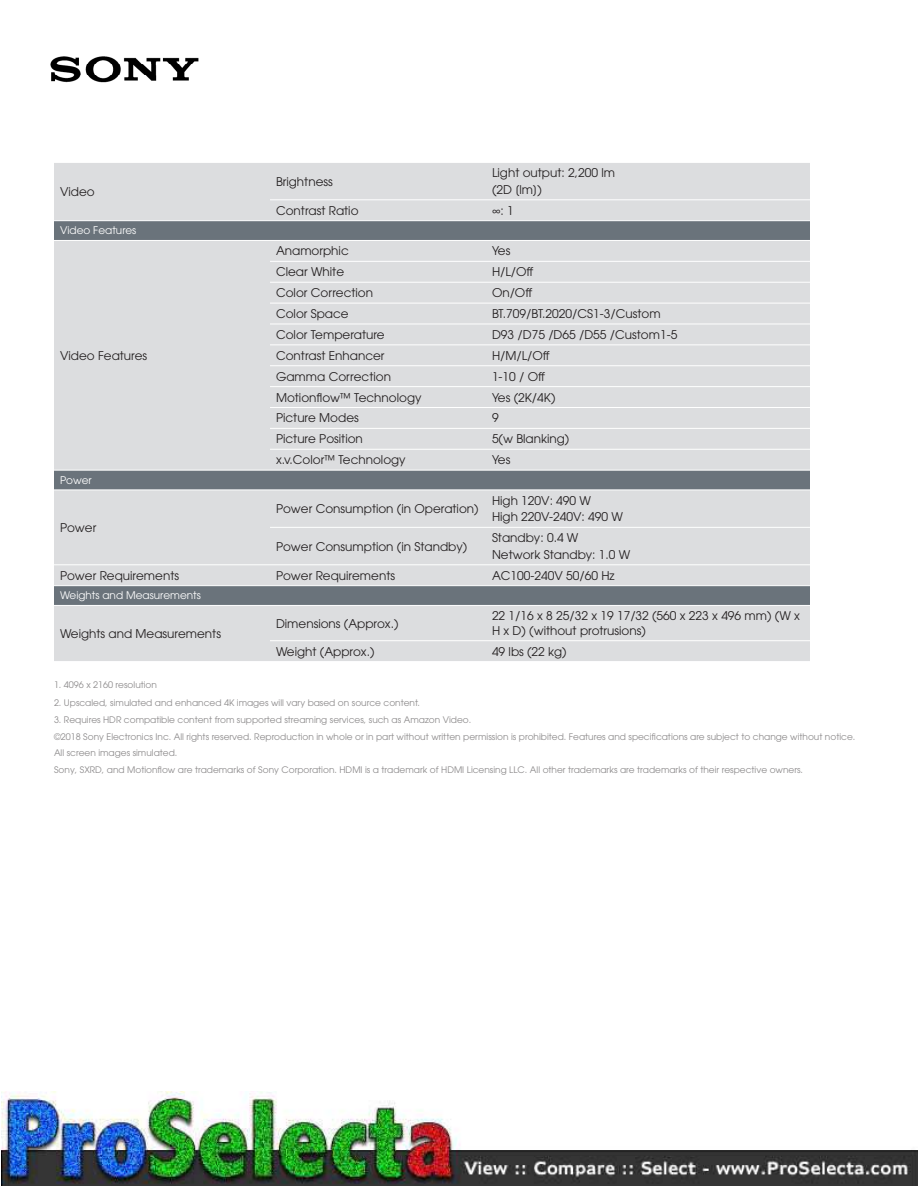
<style>
.page{position:relative;width:918px;height:1188px;background:#fff}
.page>*{position:absolute;margin:0;border:0;box-sizing:border-box;transform-origin:0 0}
.t1{font:12px/16.5px "ITC Avant Garde Std";color:#231f20}
.t2{font:10.5px "ITC Avant Garde Std";color:#fff}
.t3{font:9px/17.4px "ITC Avant Garde Std";color:#8c8a8b}
</style>
<div class="page">
<img style="left:50px;top:56px;width:149px;height:27px">
<div style="left:54px;top:163px;width:756px;height:498px;background:#dcdddf"></div>
<svg style="left:54px;top:221px;width:756px;height:384px;background:#cbcdd0"></svg>
<hr style="left:270px;top:199px;width:216px;height:1px;background:#fff">
<hr style="left:486px;top:199px;width:324px;height:1px;background:#fff">
<hr style="left:54px;top:220px;width:216px;height:1px;background:#fff">
<hr style="left:270px;top:220px;width:216px;height:1px;background:#fff">
<hr style="left:486px;top:220px;width:324px;height:1px;background:#fff">
<hr style="left:54px;top:240px;width:216px;height:1px;background:#fff">
<hr style="left:270px;top:240px;width:216px;height:1px;background:#fff">
<hr style="left:486px;top:240px;width:324px;height:1px;background:#fff">
<hr style="left:270px;top:261px;width:216px;height:1px;background:#fff">
<hr style="left:486px;top:261px;width:324px;height:1px;background:#fff">
<hr style="left:270px;top:282px;width:216px;height:1px;background:#fff">
<hr style="left:486px;top:282px;width:324px;height:1px;background:#fff">
<hr style="left:270px;top:303px;width:216px;height:1px;background:#fff">
<hr style="left:486px;top:303px;width:324px;height:1px;background:#fff">
<hr style="left:270px;top:324px;width:216px;height:1px;background:#fff">
<hr style="left:486px;top:324px;width:324px;height:1px;background:#fff">
<hr style="left:270px;top:344px;width:216px;height:1px;background:#fff">
<hr style="left:486px;top:344px;width:324px;height:1px;background:#fff">
<hr style="left:270px;top:365px;width:216px;height:1px;background:#fff">
<hr style="left:486px;top:365px;width:324px;height:1px;background:#fff">
<hr style="left:270px;top:386px;width:216px;height:1px;background:#fff">
<hr style="left:486px;top:386px;width:324px;height:1px;background:#fff">
<hr style="left:270px;top:407px;width:216px;height:1px;background:#fff">
<hr style="left:486px;top:407px;width:324px;height:1px;background:#fff">
<hr style="left:270px;top:428px;width:216px;height:1px;background:#fff">
<hr style="left:486px;top:428px;width:324px;height:1px;background:#fff">
<hr style="left:270px;top:449px;width:216px;height:1px;background:#fff">
<hr style="left:486px;top:449px;width:324px;height:1px;background:#fff">
<hr style="left:54px;top:470px;width:216px;height:1px;background:#fff">
<hr style="left:270px;top:470px;width:216px;height:1px;background:#fff">
<hr style="left:486px;top:470px;width:324px;height:1px;background:#fff">
<hr style="left:54px;top:490px;width:216px;height:1px;background:#fff">
<hr style="left:270px;top:490px;width:216px;height:1px;background:#fff">
<hr style="left:486px;top:490px;width:324px;height:1px;background:#fff">
<hr style="left:270px;top:527px;width:216px;height:1px;background:#fff">
<hr style="left:486px;top:527px;width:324px;height:1px;background:#fff">
<hr style="left:54px;top:564px;width:216px;height:1px;background:#fff">
<hr style="left:270px;top:564px;width:216px;height:1px;background:#fff">
<hr style="left:486px;top:564px;width:324px;height:1px;background:#fff">
<hr style="left:54px;top:585px;width:216px;height:1px;background:#fff">
<hr style="left:270px;top:585px;width:216px;height:1px;background:#fff">
<hr style="left:486px;top:585px;width:324px;height:1px;background:#fff">
<hr style="left:54px;top:605px;width:216px;height:1px;background:#fff">
<hr style="left:270px;top:605px;width:216px;height:1px;background:#fff">
<hr style="left:486px;top:605px;width:324px;height:1px;background:#fff">
<hr style="left:270px;top:640px;width:216px;height:1px;background:#fff">
<hr style="left:486px;top:640px;width:324px;height:1px;background:#fff">
<img style="left:1px;top:1092px;width:917px;height:94px">
<p class="t1" style="left:60px;top:183px;width:36px">Video</p>
<p class="t2" style="left:60px;top:224px;width:78px">Video Features</p>
<p class="t1" style="left:60px;top:347px;width:89px">Video Features</p>
<p class="t2" style="left:60px;top:474px;width:33px">Power</p>
<p class="t1" style="left:60px;top:519px;width:38px">Power</p>
<p class="t1" style="left:276px;top:173px;width:58px">Brightness</p>
<p class="t1" style="left:492px;top:164px;width:125px">Light output: 2,200 lm (2D [lm])</p>
<p class="t1" style="left:276px;top:202px;width:84px">Contrast Ratio</p>
<p class="t1" style="left:492px;top:202px;width:23px">∞: 1</p>
<p class="t1" style="left:276px;top:243px;width:74px">Anamorphic</p>
<p class="t1" style="left:492px;top:243px;width:20px">Yes</p>
<p class="t1" style="left:276px;top:263px;width:70px">Clear White</p>
<p class="t1" style="left:492px;top:263px;width:43px">H/L/Off</p>
<p class="t1" style="left:276px;top:284px;width:99px">Color Correction</p>
<p class="t1" style="left:492px;top:284px;width:42px">On/Off</p>
<p class="t1" style="left:276px;top:305px;width:74px">Color Space</p>
<p class="t1" style="left:492px;top:305px;width:170px">BT.709/BT.2020/CS1-3/Custom</p>
<p class="t1" style="left:276px;top:326px;width:110px">Color Temperature</p>
<p class="t1" style="left:492px;top:326px;width:187px">D93 /D75 /D65 /D55 /Custom1-5</p>
<p class="t1" style="left:276px;top:347px;width:110px">Contrast Enhancer</p>
<p class="t1" style="left:492px;top:347px;width:59px">H/M/L/Off</p>
<p class="t1" style="left:276px;top:368px;width:116px">Gamma Correction</p>
<p class="t1" style="left:492px;top:368px;width:54px">1-10 / Off</p>
<p class="t1" style="left:276px;top:389px;width:147px">Motionflow™ Technology</p>
<p class="t1" style="left:492px;top:389px;width:65px">Yes (2K/4K)</p>
<p class="t1" style="left:276px;top:410px;width:84px">Picture Modes</p>
<p class="t1" style="left:492px;top:410px;width:8px">9</p>
<p class="t1" style="left:276px;top:430px;width:88px">Picture Position</p>
<p class="t1" style="left:492px;top:430px;width:79px">5(w Blanking)</p>
<p class="t1" style="left:276px;top:451px;width:131px">x.v.Color™ Technology</p>
<p class="t1" style="left:492px;top:451px;width:20px">Yes</p>
<p class="t1" style="left:276px;top:500px;width:204px">Power Consumption (in Operation)</p>
<p class="t1" style="left:492px;top:492px;width:133px">High 120V: 490 W<br>High 220V-240V: 490 W</p>
<p class="t1" style="left:276px;top:538px;width:193px">Power Consumption (in Standby)</p>
<p class="t1" style="left:492px;top:529px;width:140px">Standby: 0.4 W<br>Network Standby: 1.0 W</p>
<p class="t1" style="left:60px;top:567px;width:121px">Power Requirements</p>
<p class="t1" style="left:276px;top:567px;width:121px">Power Requirements</p>
<p class="t1" style="left:492px;top:567px;width:124px">AC100-240V 50/60 Hz</p>
<p class="t2" style="left:60px;top:589px;width:142px">Weights and Measurements</p>
<p class="t1" style="left:60px;top:625px;width:163px">Weights and Measurements</p>
<p class="t1" style="left:276px;top:615px;width:124px">Dimensions (Approx.)</p>
<p class="t1" style="left:492px;top:609px;width:310px;line-height:14.4px">22 1/16 x 8 25/32 x 19 17/32 (560 x 223 x 496 mm) (W x<br>H x D) (without protrusions)</p>
<p class="t1" style="left:276px;top:643px;width:100px">Weight (Approx.)</p>
<p class="t1" style="left:492px;top:643px;width:76px">49 lbs (22 kg)</p>
<p class="t3" style="left:54px;top:676px;width:105px">1. 4096 x 2160 resolution</p>
<p class="t3" style="left:54px;top:693px;width:367px">2. Upscaled, simulated and enhanced 4K images will vary based on source content.</p>
<p class="t3" style="left:54px;top:711px;width:803px">3. Requires HDR compatible content from supported streaming services, such as Amazon Video.<br>©2018 Sony Electronics Inc. All rights reserved. Reproduction in whole or in part without written permission is prohibited. Features and specifications are subject to change without notice.</p>
<p class="t3" style="left:54px;top:744px;width:751px">All screen images simulated.<br>Sony, SXRD, and Motionflow are trademarks of Sony Corporation. HDMI is a trademark of HDMI Licensing LLC. All other trademarks are trademarks of their respective owners.</p>
</div>
